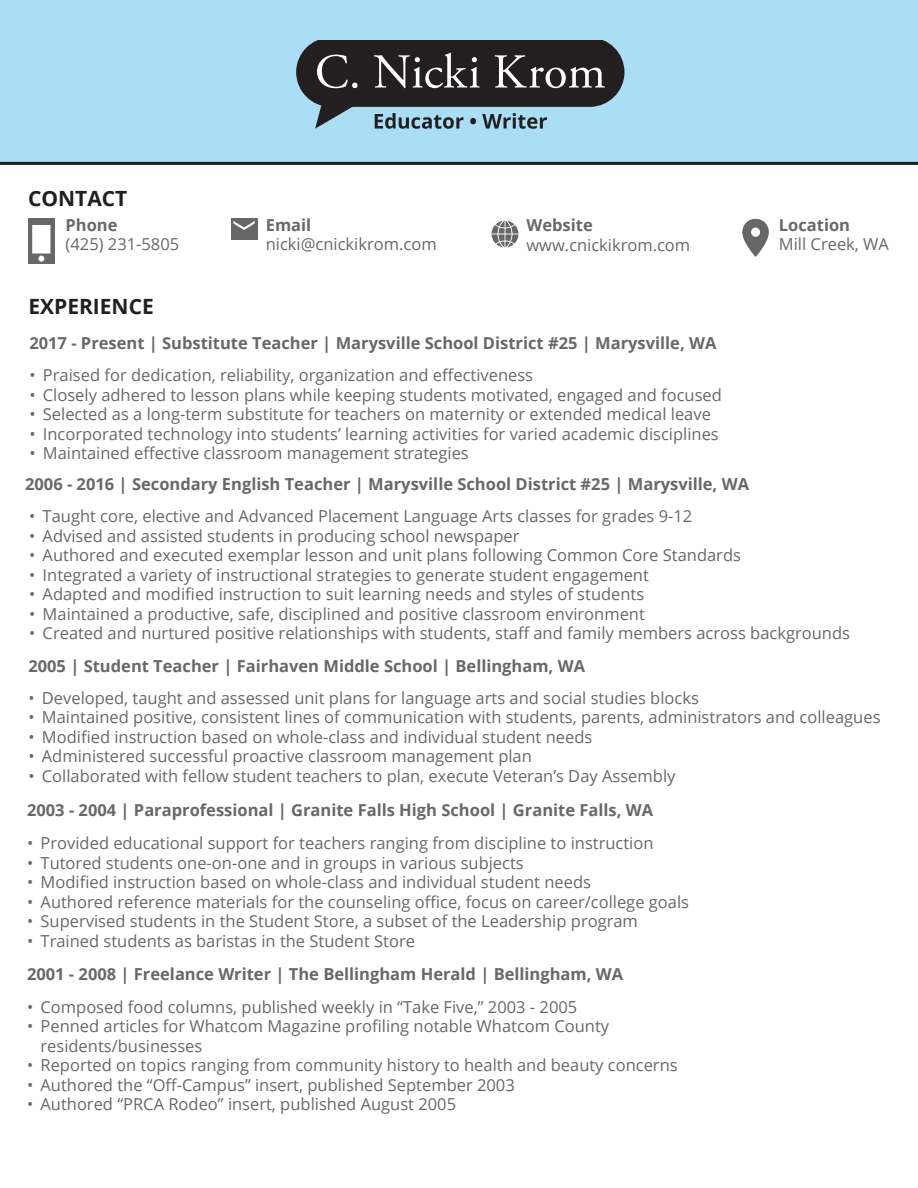
<style>
.page{position:relative;width:918px;height:1188px;background:#fff}
.page>*{position:absolute;margin:0;border:0;box-sizing:border-box;transform-origin:0 0}
.t1{font:700 21px "Open Sans";color:#231f20}
.t2{font:16.5px/19.5px "Open Sans";color:#686867}
.t3{font:700 16.5px "Open Sans";color:#686867}
.s1{font-weight:700}
</style>
<div class="page">
<div style="left:0;top:0;width:918px;height:165px;background:#aadef5"></div>
<svg style="left:296px;top:40px;width:328px;height:89px;background:#515a60"></svg>
<svg style="left:742px;top:219px;width:27px;height:38px"></svg>
<svg style="left:491px;top:220px;width:28px;height:28px"></svg>
<div style="left:231px;top:218px;width:26px;height:22px;background:#676767"></div>
<svg style="left:233px;top:221px;width:22px;height:9px"></svg>
<div style="left:28px;top:219px;width:27px;height:45px;background:#676767"></div>
<svg style="left:32px;top:225px;width:19px;height:37px"></svg>
<p class="t1" style="left:28px;top:184px;width:101px">CONTACT</p>
<p class="t2" style="left:66px;top:214px;width:115px"><span class="s1">Phone<br></span>(425) 231-5805</p>
<p class="t1" style="left:28px;top:291px;width:127px">EXPERIENCE</p>
<p class="t2" style="left:266px;top:214px;width:172px"><span class="s1">Email </span>nicki@cnickikrom.com</p>
<p class="t2" style="left:526px;top:215px;width:165px"><span class="s1">Website </span>www.cnickikrom.com</p>
<p class="t3" style="left:29px;top:331px;width:689px">2017 - Present | Substitute Teacher | Marysville School District #25 | Marysville, WA</p>
<p class="t2" style="left:29px;top:365px;width:505px">• Praised for dedication, reliability, organization and effectiveness</p>
<p class="t2" style="left:29px;top:385px;width:694px">• Closely adhered to lesson plans while keeping students motivated, engaged and focused</p>
<p class="t2" style="left:29px;top:404px;width:683px">• Selected as a long-term substitute for teachers on maternity or extended medical leave</p>
<p class="t2" style="left:29px;top:424px;width:691px">• Incorporated technology into students’ learning activities for varied academic disciplines</p>
<p class="t2" style="left:29px;top:443px;width:441px">• Maintained effective classroom management strategies</p>
<p class="t3" style="left:25px;top:473px;width:725px">2006 - 2016 | Secondary English Teacher | Marysville School District #25 | Marysville, WA</p>
<p class="t2" style="left:779px;top:214px;width:112px"><span class="s1">Location<br></span>Mill Creek, WA</p>
<p class="t2" style="left:29px;top:506px;width:665px">• Taught core, elective and Advanced Placement Language Arts classes for grades 9-12</p>
<p class="t2" style="left:29px;top:525px;width:492px">• Advised and assisted students in producing school newspaper</p>
<p class="t2" style="left:29px;top:545px;width:713px">• Authored and executed exemplar lesson and unit plans following Common Core Standards</p>
<p class="t2" style="left:29px;top:564px;width:621px">• Integrated a variety of instructional strategies to generate student engagement</p>
<p class="t2" style="left:29px;top:584px;width:617px">• Adapted and modified instruction to suit learning needs and styles of students</p>
<p class="t2" style="left:29px;top:603px;width:617px">• Maintained a productive, safe, disciplined and positive classroom environment</p>
<p class="t2" style="left:29px;top:623px;width:822px">• Created and nurtured positive relationships with students, staff and family members across backgrounds</p>
<p class="t3" style="left:28px;top:654px;width:558px">2005 | Student Teacher | Fairhaven Middle School | Bellingham, WA</p>
<p class="t2" style="left:28px;top:687px;width:672px">• Developed, taught and assessed unit plans for language arts and social studies blocks</p>
<p class="t2" style="left:28px;top:707px;width:854px">• Maintained positive, consistent lines of communication with students, parents, administrators and colleagues</p>
<p class="t2" style="left:28px;top:726px;width:566px">• Modified instruction based on whole-class and individual student needs</p>
<p class="t2" style="left:28px;top:746px;width:505px">• Administered successful proactive classroom management plan</p>
<p class="t2" style="left:28px;top:765px;width:649px">• Collaborated with fellow student teachers to plan, execute Veteran’s Day Assembly</p>
<p class="t3" style="left:27px;top:798px;width:628px">2003 - 2004 | Paraprofessional | Granite Falls High School | Granite Falls, WA</p>
<p class="t2" style="left:27px;top:833px;width:628px">• Provided educational support for teachers ranging from discipline to instruction</p>
<p class="t2" style="left:27px;top:853px;width:498px">• Tutored students one-on-one and in groups in various subjects</p>
<p class="t2" style="left:27px;top:872px;width:566px">• Modified instruction based on whole-class and individual student needs</p>
<p class="t2" style="left:27px;top:892px;width:664px">• Authored reference materials for the counseling office, focus on career/college goals</p>
<p class="t2" style="left:27px;top:911px;width:612px">• Supervised students in the Student Store, a subset of the Leadership program</p>
<p class="t2" style="left:27px;top:931px;width:389px">• Trained students as baristas in the Student Store</p>
<p class="t3" style="left:27px;top:962px;width:598px">2001 - 2008 | Freelance Writer | The Bellingham Herald | Bellingham, WA</p>
<p class="t2" style="left:27px;top:997px;width:552px">• Composed food columns, published weekly in “Take Five,” 2003 - 2005</p>
<p class="t2" style="left:40px;top:1016px;width:570px;text-indent:-14px">• Penned articles for Whatcom Magazine profiling notable Whatcom County residents/businesses</p>
<p class="t2" style="left:27px;top:1055px;width:652px">• Reported on topics ranging from community history to health and beauty concerns</p>
<p class="t2" style="left:27px;top:1075px;width:489px">• Authored the “Off-Campus” insert, published September 2003</p>
<p class="t2" style="left:27px;top:1094px;width:431px">• Authored “PRCA Rodeo” insert, published August 2005</p>
</div>
